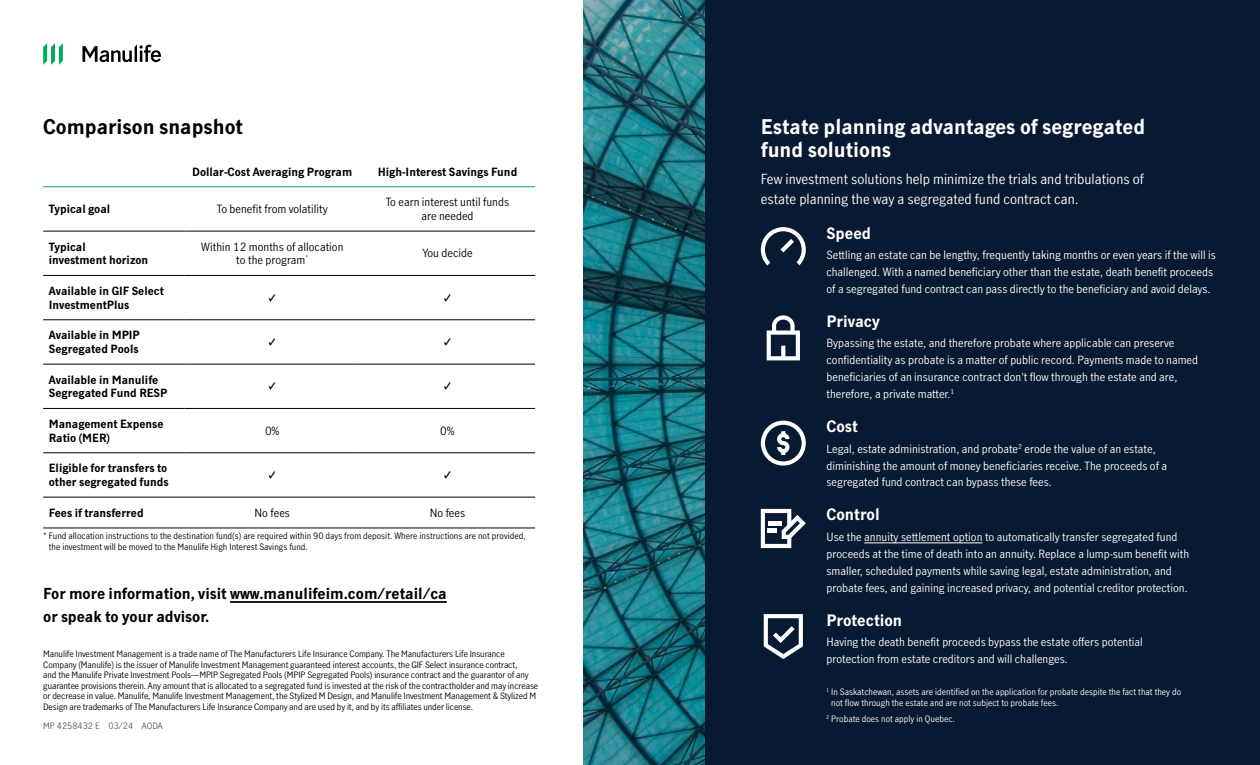
<style>
.page{position:relative;width:1260px;height:765px;background:#fff}
.page>*{position:absolute;margin:0;border:0;box-sizing:border-box;transform-origin:0 0}
.H2_-__Headline_7__header__-_16_19{font:700 20px/23.8px "Manulife JH Sans Optimized";color:#fff}
.H2_-__Headline_7__header__-_16_19-2{font:700 20px "Manulife JH Sans Optimized";color:#000}
.H3_-__Headline_8__subhead__-_12_5_15{font:700 15.62px "Manulife JH Sans Optimized";color:#fff}
.Callout{font:700 15px/22.5px "Manulife JH Sans Optimized";color:#000}
.Body_-_9_13_5{font:13.75px/20.6px "Manulife JH Sans Optimized";color:#fff}
.Body_-_9_13_5-2{font:11.25px/16.9px "Manulife JH Sans Optimized";color:#fff}
.Body__subhead_2__-_9_11{font:700 11.25px/13.5px "Manulife JH Sans Optimized";color:#000}
.Body_-_9_13_5-3{font:11.25px/13.5px "Manulife JH Sans Optimized";color:#000;text-align:center}
.Caption_-_7_8_5{font:8.75px/10.6px "Manulife JH Sans Optimized";letter-spacing:-.01em;color:#000}
.Caption_-_7_8_5-2{font:8.75px/10.6px "Manulife JH Sans Optimized";color:#fff}
.Job_code_date_-_7_10_5{font:8.75px "Manulife JH Sans Optimized";color:#58595b}
</style>
<div class="page">
<svg style="left:82px;top:44px;width:79px;height:18px"></svg>
<svg style="left:43px;top:43px;width:20px;height:22px"></svg>
<hr style="left:43px;top:231px;width:142px;height:1px;background:#000">
<hr style="left:185px;top:231px;width:175px;height:1px;background:#000">
<hr style="left:360px;top:231px;width:175px;height:1px;background:#000">
<hr style="left:43px;top:186px;width:142px;height:1px;background:#00aa59">
<hr style="left:185px;top:186px;width:175px;height:1px;background:#00aa59">
<hr style="left:360px;top:186px;width:175px;height:1px;background:#00aa59">
<hr style="left:43px;top:275px;width:142px;height:1px;background:#000">
<hr style="left:185px;top:275px;width:175px;height:1px;background:#000">
<hr style="left:360px;top:275px;width:175px;height:1px;background:#000">
<hr style="left:43px;top:320px;width:142px;height:1px;background:#000">
<hr style="left:185px;top:320px;width:175px;height:1px;background:#000">
<hr style="left:360px;top:320px;width:175px;height:1px;background:#000">
<hr style="left:43px;top:364px;width:142px;height:1px;background:#000">
<hr style="left:185px;top:364px;width:175px;height:1px;background:#000">
<hr style="left:360px;top:364px;width:175px;height:1px;background:#000">
<hr style="left:43px;top:408px;width:142px;height:1px;background:#000">
<hr style="left:185px;top:408px;width:175px;height:1px;background:#000">
<hr style="left:360px;top:408px;width:175px;height:1px;background:#000">
<hr style="left:43px;top:453px;width:142px;height:1px;background:#000">
<hr style="left:185px;top:453px;width:175px;height:1px;background:#000">
<hr style="left:360px;top:453px;width:175px;height:1px;background:#000">
<hr style="left:43px;top:497px;width:142px;height:1px;background:#000">
<hr style="left:185px;top:497px;width:175px;height:1px;background:#000">
<hr style="left:360px;top:497px;width:175px;height:1px;background:#000">
<hr style="left:43px;top:528px;width:142px;height:1px;background:#000">
<hr style="left:185px;top:528px;width:175px;height:1px;background:#000">
<hr style="left:360px;top:528px;width:175px;height:1px;background:#000">
<img style="left:583px;top:0;width:123px;height:765px">
<div style="left:706px;top:0;width:554px;height:765px;background:#081a31"></div>
<hr style="left:864px;top:543px;width:119px;height:1px;background:#fff">
<hr style="left:230px;top:601px;width:217px;height:2px;background:#000">
<svg style="left:761px;top:227px;width:45px;height:39px"></svg>
<svg style="left:761px;top:421px;width:45px;height:45px"></svg>
<svg style="left:764px;top:614px;width:39px;height:45px"></svg>
<svg style="left:767px;top:315px;width:33px;height:45px"></svg>
<svg style="left:761px;top:509px;width:45px;height:39px"></svg>
<h2 class="H2_-__Headline_7__header__-_16_19-2" style="left:43px;top:112px;width:201px">Comparison snapshot</h2>
<p class="Body__subhead_2__-_9_11" style="left:192px;top:164px;width:161px">Dollar-Cost Averaging Program</p>
<p class="Body__subhead_2__-_9_11" style="left:378px;top:164px;width:141px">High-Interest Savings Fund</p>
<p class="Body__subhead_2__-_9_11" style="left:49px;top:202px;width:63px">Typical goal</p>
<p class="Body_-_9_13_5-3" style="left:217px;top:202px;width:112px">To benefit from volatility</p>
<p class="Body_-_9_13_5-3" style="left:386px;top:195px;width:125px">To earn interest until funds are needed</p>
<p class="Body__subhead_2__-_9_11" style="left:49px;top:239px;width:101px">Typical<br>investment horizon</p>
<p class="Body_-_9_13_5-3" style="left:201px;top:239px;width:144px">Within 12 months of allocation to the program<sup>*</sup></p>
<p class="Body_-_9_13_5-3" style="left:422px;top:246px;width:52px">You decide</p>
<p class="Body__subhead_2__-_9_11" style="left:49px;top:284px;width:117px">Available in GIF Select<br>InvestmentPlus</p>
<p class="Body_-_9_13_5-3" style="left:269px;top:290px;width:9px">✓</p>
<p class="Body_-_9_13_5-3" style="left:444px;top:290px;width:9px">✓</p>
<p class="Body__subhead_2__-_9_11" style="left:49px;top:328px;width:92px">Available in MPIP<br>Segregated Pools</p>
<p class="Body_-_9_13_5-3" style="left:269px;top:335px;width:9px">✓</p>
<p class="Body_-_9_13_5-3" style="left:444px;top:335px;width:9px">✓</p>
<p class="Body__subhead_2__-_9_11" style="left:49px;top:372px;width:120px">Available in Manulife<br>Segregated Fund RESP</p>
<p class="Body_-_9_13_5-3" style="left:269px;top:379px;width:9px">✓</p>
<p class="Body_-_9_13_5-3" style="left:444px;top:379px;width:9px">✓</p>
<p class="Body__subhead_2__-_9_11" style="left:49px;top:417px;width:116px">Management Expense<br>Ratio (MER)</p>
<p class="Body_-_9_13_5-3" style="left:265px;top:423px;width:16px">0%</p>
<p class="Body_-_9_13_5-3" style="left:440px;top:423px;width:16px">0%</p>
<p class="Body__subhead_2__-_9_11" style="left:49px;top:461px;width:121px">Eligible for transfers to other segregated funds</p>
<p class="Body_-_9_13_5-3" style="left:269px;top:468px;width:9px">✓</p>
<p class="Body_-_9_13_5-3" style="left:444px;top:468px;width:9px">✓</p>
<p class="Body__subhead_2__-_9_11" style="left:49px;top:505px;width:96px">Fees if transferred</p>
<p class="Body_-_9_13_5-3" style="left:255px;top:505px;width:37px">No fees</p>
<p class="Body_-_9_13_5-3" style="left:430px;top:505px;width:37px">No fees</p>
<p class="Caption_-_7_8_5" style="left:49px;top:530px;width:478px;text-indent:-6px">* Fund allocation instructions to the destination fund(s) are required within 90 days from deposit. Where instructions are not provided, the investment will be moved to the Manulife High Interest Savings fund.</p>
<p class="Callout" style="left:43px;top:582px;width:405px">For more information, visit www.manulifeim.com/retail/ca or speak to your advisor.</p>
<p class="Caption_-_7_8_5" style="left:43px;top:648px;width:497px">Manulife Investment Management is a trade name of The Manufacturers Life Insurance Company. The Manufacturers Life Insurance Company (Manulife) is the issuer of Manulife Investment Management guaranteed interest accounts, the GIF Select insurance contract,<br>and the Manulife Private Investment Pools—MPIP Segregated Pools (MPIP Segregated Pools) insurance contract and the guarantor of any guarantee provisions therein. Any amount that is allocated to a segregated fund is invested at the risk of the contractholder and may increase or decrease in value. Manulife, Manulife Investment Management, the Stylized M Design, and Manulife Investment Management &amp; Stylized M Design are trademarks of The Manufacturers Life Insurance Company and are used by it, and by its affiliates under license.</p>
<p class="Job_code_date_-_7_10_5" style="left:43px;top:720px;width:121px">MP 4258432 E 03/24 AODA</p>
<h2 class="H2_-__Headline_7__header__-_16_19" style="left:761px;top:114px;width:386px">Estate planning advantages of segregated fund solutions</h2>
<p class="Body_-_9_13_5" style="left:761px;top:168px;width:384px">Few investment solutions help minimize the trials and tribulations of estate planning the way a segregated fund contract can.</p>
<h3 class="H3_-__Headline_8__subhead__-_12_5_15" style="left:827px;top:222px;width:46px">Speed</h3>
<p class="Body_-_9_13_5-2" style="left:827px;top:246px;width:391px">Settling an estate can be lengthy, frequently taking months or even years if the will is challenged. With a named beneficiary other than the estate, death benefit proceeds of a segregated fund contract can pass directly to the beneficiary and avoid delays.</p>
<h3 class="H3_-__Headline_8__subhead__-_12_5_15" style="left:827px;top:311px;width:55px">Privacy</h3>
<p class="Body_-_9_13_5-2" style="left:827px;top:334px;width:373px">Bypassing the estate, and therefore probate where applicable can preserve confidentiality as probate is a matter of public record. Payments made to named beneficiaries of an insurance contract don't flow through the estate and are, therefore, a private matter.<sup>1</sup></p>
<h3 class="H3_-__Headline_8__subhead__-_12_5_15" style="left:827px;top:416px;width:33px">Cost</h3>
<p class="Body_-_9_13_5-2" style="left:827px;top:440px;width:342px">Legal, estate administration, and probate<sup>2</sup> erode the value of an estate, diminishing the amount of money beneficiaries receive. The proceeds of a segregated fund contract can bypass these fees.</p>
<h3 class="H3_-__Headline_8__subhead__-_12_5_15" style="left:827px;top:504px;width:55px">Control</h3>
<p class="Body_-_9_13_5-2" style="left:827px;top:528px;width:364px">Use the annuity settlement option to automatically transfer segregated fund proceeds at the time of death into an annuity. Replace a lump-sum benefit with smaller, scheduled payments while saving legal, estate administration, and probate fees, and gaining increased privacy, and potential creditor protection.</p>
<h3 class="H3_-__Headline_8__subhead__-_12_5_15" style="left:827px;top:609px;width:77px">Protection</h3>
<p class="Body_-_9_13_5-2" style="left:827px;top:633px;width:318px">Having the death benefit proceeds bypass the estate offers potential protection from estate creditors and will challenges.</p>
<p class="Caption_-_7_8_5-2" style="left:831px;top:686px;width:352px;text-indent:-5px"><sup>1</sup> In Saskatchewan, assets are identified on the application for probate despite the fact that they do not flow through the estate and are not subject to probate fees.</p>
<p class="Caption_-_7_8_5-2" style="left:826px;top:713px;width:130px"><sup>2</sup> Probate does not apply in Quebec.</p>
</div>
